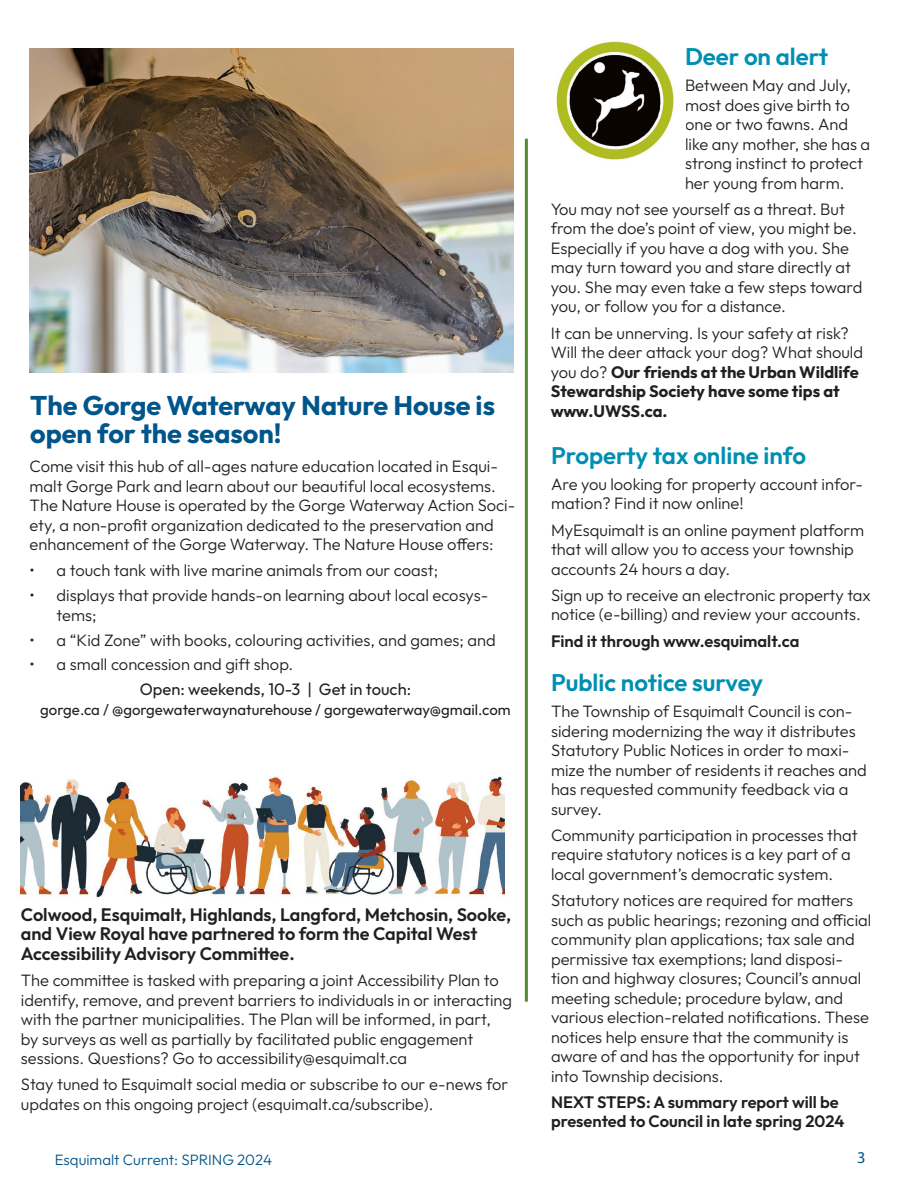
<style>
.page{position:relative;width:918px;height:1188px;background:#fff}
.page>*{position:absolute;margin:0;border:0;box-sizing:border-box;transform-origin:0 0}
.Subhead_1{font:700 27px/28.5px "Outfit";color:#00558b}
.Subhead_3{font:600 24px "Outfit";color:#008fb1}
.Body_Text{font:600 18px/19.5px "Outfit";color:#231f20}
.Body_Text-2{font:300 16.5px/19.5px "Outfit";color:#231f20}
.Body_Text-3{font:600 16.5px/19.5px "Outfit";color:#231f20}
.Body_Text-4{font:16.5px "Outfit";color:#231f20}
.t1{font:16.5px "Myriad Pro";color:#00558b}
.Body_Text-5{font:15px "Outfit";color:#231f20}
.t2{font:300 15px "Outfit";color:#00558b}
.s1{font-weight:700}
</style>
<div class="page">
<img style="left:30px;top:49px;width:483px;height:324px">
<hr style="left:525px;top:139px;width:3px;height:863px;background:#548a2e">
<img style="left:556px;top:41px;width:118px;height:119px">
<img style="left:21px;top:776px;width:484px;height:122px">
<p class="Subhead_1" style="left:30px;top:392px;width:466px">The Gorge Waterway Nature House is open for the season!</p>
<p class="Body_Text-2" style="left:30px;top:457px;width:487px">Come visit this hub of all-ages nature education located in Esqui&shy;malt Gorge Park and learn about our beautiful local ecosystems.<br>The Nature House is operated by the Gorge Waterway Action Soci&shy;ety, a non-profit organization dedicated to the preservation and enhancement of the Gorge Waterway. The Nature House offers:</p>
<p class="Body_Text-2" style="left:30px;top:561px;width:410px">• a touch tank with live marine animals from our coast;</p>
<p class="Body_Text-2" style="left:57px;top:586px;width:433px;text-indent:-27px">• displays that provide hands-on learning about local ecosys&shy;tems;</p>
<p class="Body_Text-2" style="left:30px;top:630px;width:468px">• a “Kid Zone” with books, colouring activities, and games; and</p>
<p class="Body_Text-2" style="left:30px;top:655px;width:265px">• a small concession and gift shop.</p>
<p class="Body_Text-4" style="left:140px;top:679px;width:273px">Open: weekends, 10-3 | Get in touch:</p>
<p class="Body_Text-5" style="left:40px;top:700px;width:472px">gorge.ca / @gorgewaterwaynaturehouse / gorgewaterway@gmail.com</p>
<p class="Body_Text" style="left:21px;top:906px;width:492px">Colwood, Esquimalt, Highlands, Langford, Metchosin, Sooke, and View Royal have partnered to form the Capital West<br>Accessibility Advisory Committee.</p>
<p class="Body_Text-2" style="left:21px;top:971px;width:493px">The committee is tasked with preparing a joint Accessibility Plan to identify, remove, and prevent barriers to individuals in or interacting with the partner municipalities. The Plan will be informed, in part, by surveys as well as partially by facilitated public engagement sessions. Questions? Go to accessibility@esquimalt.ca</p>
<p class="Body_Text-2" style="left:21px;top:1075px;width:489px">Stay tuned to Esquimalt social media or subscribe to our e-news for updates on this ongoing project (esquimalt.ca/subscribe).</p>
<p class="Subhead_3" style="left:685px;top:41px;width:145px">Deer on alert</p>
<p class="Body_Text-2" style="left:685px;top:76px;width:187px">Between May and July, most does give birth to one or two fawns. And like any mother, she has a strong instinct to protect her young from harm.</p>
<p class="Body_Text-2" style="left:551px;top:200px;width:313px">You may not see yourself as a threat. But from the doe’s point of view, you might be.<br>Especially if you have a dog with you. She may turn toward you and stare directly at you. She may even take a few steps toward you, or follow you for a distance.</p>
<p class="Body_Text-2" style="left:551px;top:324px;width:314px">It can be unnerving. Is your safety at risk?<br>Will the deer attack your dog? What should you do? <span class="s1">Our friends at the Urban Wildlife Stewardship Society have some tips at www.UWSS.ca.</span></p>
<p class="Subhead_3" style="left:551px;top:439px;width:256px">Property tax online info</p>
<p class="Body_Text-2" style="left:551px;top:475px;width:313px">Are you looking for property account infor&shy;mation? Find it now online!</p>
<p class="Body_Text-2" style="left:551px;top:520px;width:315px">MyEsquimalt is an online payment platform that will allow you to access your township accounts 24 hours a day.</p>
<p class="Body_Text-2" style="left:551px;top:586px;width:321px">Sign up to receive an electronic property tax notice (e-billing) and review your accounts.</p>
<p class="Body_Text-3" style="left:551px;top:632px;width:250px">Find it through www.esquimalt.ca</p>
<p class="Subhead_3" style="left:551px;top:667px;width:214px">Public notice survey</p>
<p class="Body_Text-2" style="left:551px;top:702px;width:317px">The Township of Esquimalt Council is con&shy;sidering modernizing the way it distributes Statutory Public Notices in order to maxi&shy;mize the number of residents it reaches and has requested community feedback via a survey.</p>
<p class="Body_Text-2" style="left:551px;top:826px;width:308px">Community participation in processes that require statutory notices is a key part of a local government’s democratic system.</p>
<p class="Body_Text-2" style="left:551px;top:891px;width:322px">Statutory notices are required for matters such as public hearings; rezoning and official community plan applications; tax sale and permissive tax exemptions; land disposi&shy;tion and highway closures; Council’s annual meeting schedule; procedure bylaw, and various election-related notifications. These notices help ensure that the community is aware of and has the opportunity for input into Township decisions.</p>
<p class="Body_Text-3" style="left:551px;top:1093px;width:295px">NEXT STEPS: A summary report will be presented to Council in late spring 2024</p>
<p class="t2" style="left:55px;top:1150px;width:219px">Esquimalt Current: SPRING 2024</p>
<p class="t1" style="left:857px;top:1148px;width:10px">3</p>
</div>
